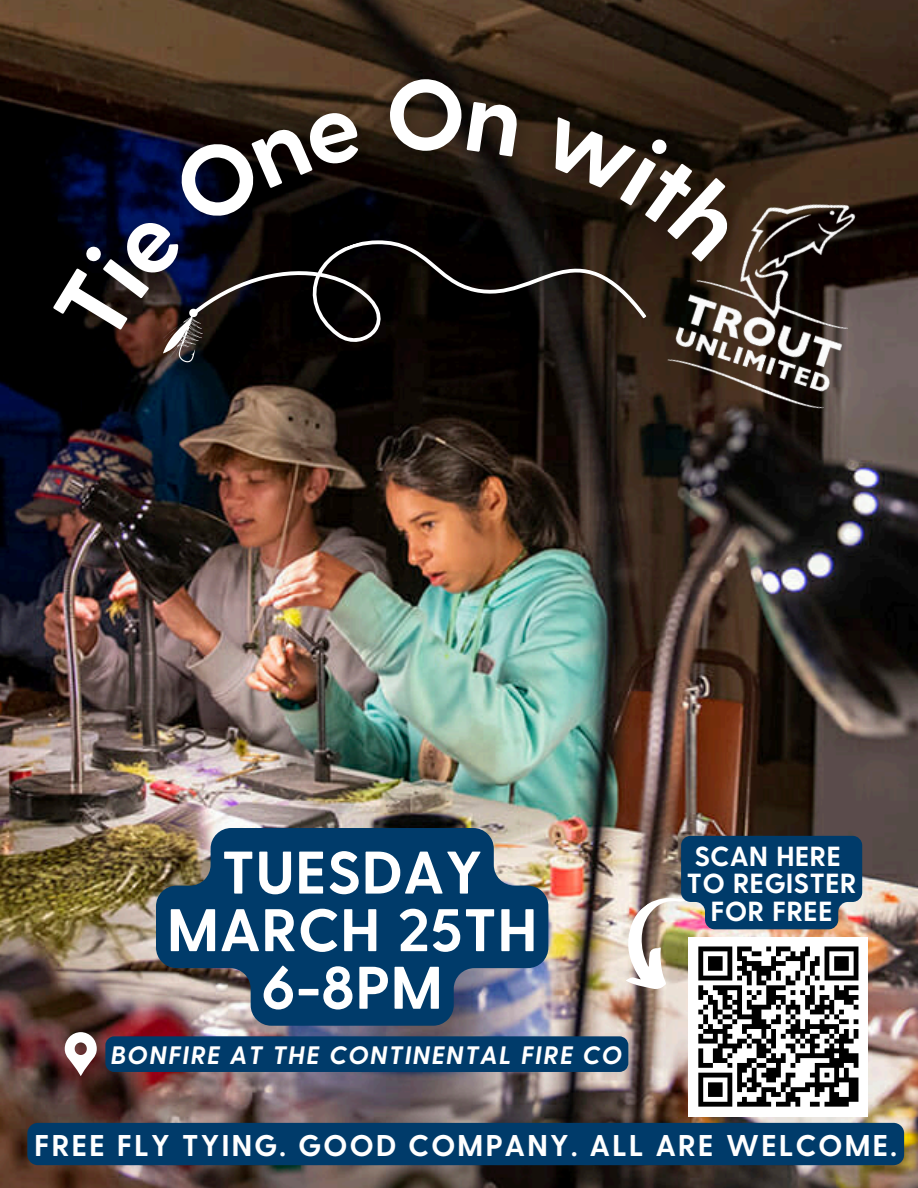
<style>
.page{position:relative;width:918px;height:1188px;background:#fff}
.page>*{position:absolute;margin:0;border:0;box-sizing:border-box;transform-origin:0 0}
.t1{font:700 60px/57.6px "Greycliff CF";color:#fff;text-align:center}
.t2{font:700 30px "Greycliff CF";letter-spacing:.055em;color:#fff}
.t3{font:700 27.6px/27.5px "Greycliff CF";color:#fff;text-align:center}
.t4{font:italic 700 25.2px "Greycliff CF";letter-spacing:.055em;color:#fff}
</style>
<div class="page">
<img style="left:0;top:0;width:918px;height:1188px">
<img style="left:0;top:38px;width:855px;height:368px">
<img style="left:658px;top:162px;width:235px;height:257px">
<svg style="left:190px;top:162px;width:457px;height:292px;background:#1e1713"></svg>
<svg style="left:65px;top:1032px;width:32px;height:44px"></svg>
<div style="left:689px;top:937px;width:179px;height:179px;background:#fff"></div>
<div style="left:27px;top:1123px;width:877px;height:42px;background:#003b6a;border-radius:11px"></div>
<svg style="left:156px;top:828px;width:392px;height:8px;background:#3e6079"></svg>
<img style="left:105px;top:836px;width:758px;height:273px">
<svg style="left:52px;top:107px;width:312px;height:255px;background:#110e16"></svg>
<svg style="left:389px;top:77px;width:130px;height:80px;background:#251a11"></svg>
<svg style="left:539px;top:116px;width:212px;height:146px;background:#25190e"></svg>
<h1 class="t1" style="left:167px;top:840px;width:373px">TUESDAY<br>MARCH 25TH<br>6-8PM</h1>
<p class="t4" style="left:111px;top:1039px;width:513px">BONFIRE AT THE CONTINENTAL FIRE CO</p>
<p class="t3" style="left:687px;top:841px;width:172px">SCAN HERE<br>TO REGISTER<br>FOR FREE</p>
<p class="t2" style="left:34px;top:1126px;width:865px">FREE FLY TYING. GOOD COMPANY. ALL ARE WELCOME.</p>
</div>
